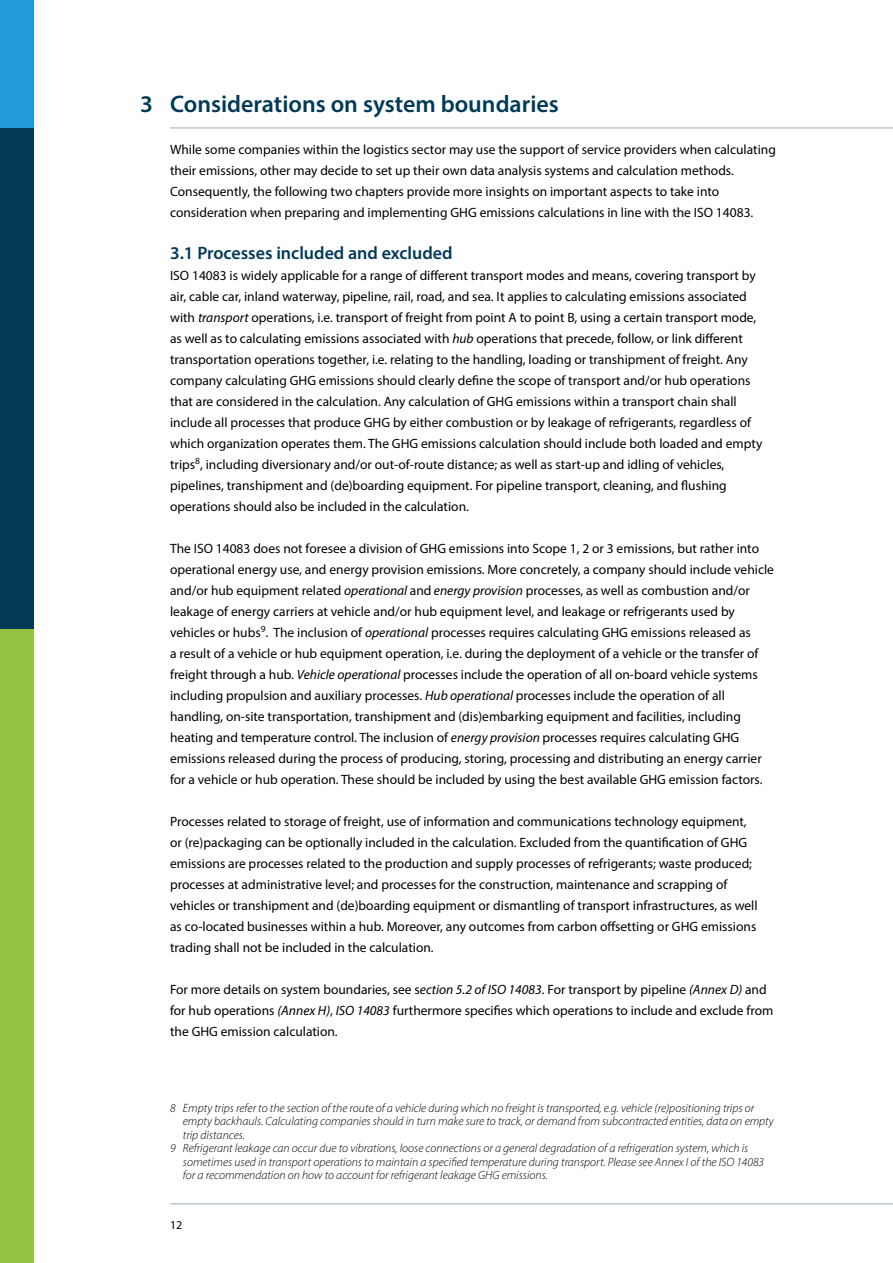
<style>
.page{position:relative;width:893px;height:1263px;background:#fff}
.page>*{position:absolute;margin:0;border:0;box-sizing:border-box;transform-origin:0 0}
.t1{font:600 24px "Myriad Pro";color:#013a57}
.t2{font:600 18px "Myriad Pro";color:#013a57}
.t3{font:13.5px/21px "Myriad Pro";color:#000}
.t4{font:italic 300 12px "Myriad Pro";color:#000}
.t5{font:12px "Myriad Pro";color:#000}
.s1{font-style:italic}
</style>
<div class="page">
<div style="left:0;top:128px;width:34px;height:501px;background:#043a56"></div>
<div style="left:0;top:629px;width:34px;height:634px;background:#94c242"></div>
<div style="left:0;top:0;width:34px;height:128px;background:#209bd8"></div>
<hr style="left:170px;top:1203px;width:723px;height:1px;background:#9ab0bc">
<hr style="left:170px;top:128px;width:723px;height:1px;background:#9ab0bc">
<h1 class="t1" style="left:140px;top:88px;width:14px">3</h1>
<h1 class="t1" style="left:170px;top:88px;width:390px">Considerations on system boundaries</h1>
<p class="t3" style="left:170px;top:138px;width:607px">While some companies within the logistics sector may use the support of service providers when calculating their emissions, other may decide to set up their own data analysis systems and calculation methods.<br>Consequently, the following two chapters provide more insights on important aspects to take into consideration when preparing and implementing GHG emissions calculations in line with the ISO 14083.</p>
<h2 class="t2" style="left:170px;top:241px;width:284px">3.1 Processes included and excluded</h2>
<p class="t3" style="left:170px;top:264px;width:594px">ISO 14083 is widely applicable for a range of different transport modes and means, covering transport by air, cable car, inland waterway, pipeline, rail, road, and sea. It applies to calculating emissions associated with <span class="s1">transport</span> operations, i.e. transport of freight from point A to point B, using a certain transport mode, as well as to calculating emissions associated with <span class="s1">hub</span> operations that precede, follow, or link different transportation operations together, i.e. relating to the handling, loading or transhipment of freight. Any company calculating GHG emissions should clearly define the scope of transport and/or hub operations that are considered in the calculation. Any calculation of GHG emissions within a transport chain shall include all processes that produce GHG by either combustion or by leakage of refrigerants, regardless of which organization operates them. The GHG emissions calculation should include both loaded and empty trips<sup>8</sup>, including diversionary and/or out-of-route distance; as well as start-up and idling of vehicles, pipelines, transhipment and (de)boarding equipment. For pipeline transport, cleaning, and flushing operations should also be included in the calculation.</p>
<p class="t3" style="left:170px;top:537px;width:605px">The ISO 14083 does not foresee a division of GHG emissions into Scope 1, 2 or 3 emissions, but rather into operational energy use, and energy provision emissions. More concretely, a company should include vehicle and/or hub equipment related <span class="s1">operational</span> and <span class="s1">energy provision</span> processes, as well as combustion and/or leakage of energy carriers at vehicle and/or hub equipment level, and leakage or refrigerants used by vehicles or hubs<sup>9</sup>. The inclusion of <span class="s1">operational</span> processes requires calculating GHG emissions released as<br>a result of a vehicle or hub equipment operation, i.e. during the deployment of a vehicle or the transfer of freight through a hub. <span class="s1">Vehicle operational</span> processes include the operation of all on-board vehicle systems including propulsion and auxiliary processes. <span class="s1">Hub operational</span> processes include the operation of all handling, on-site transportation, transhipment and (dis)embarking equipment and facilities, including heating and temperature control. The inclusion of <span class="s1">energy provision</span> processes requires calculating GHG emissions released during the process of producing, storing, processing and distributing an energy carrier for a vehicle or hub operation. These should be included by using the best available GHG emission factors.</p>
<p class="t3" style="left:170px;top:810px;width:589px">Processes related to storage of freight, use of information and communications technology equipment, or (re)packaging can be optionally included in the calculation. Excluded from the quantification of GHG emissions are processes related to the production and supply processes of refrigerants; waste produced; processes at administrative level; and processes for the construction, maintenance and scrapping of vehicles or transhipment and (de)boarding equipment or dismantling of transport infrastructures, as well as co-located businesses within a hub. Moreover, any outcomes from carbon offsetting or GHG emissions trading shall not be included in the calculation.</p>
<p class="t3" style="left:170px;top:978px;width:605px">For more details on system boundaries, see s<span class="s1">ection 5.2 of ISO 14083</span>. For transport by pipeline <span class="s1">(Annex D)</span> and for hub operations <span class="s1">(Annex H)</span>, <span class="s1">ISO 14083</span> furthermore specifies which operations to include and exclude from the GHG emission calculation.</p>
<p class="t4" style="left:170px;top:1100px;width:586px">8 Empty trips refer to the section of the route of a vehicle during which no freight is transported, e.g. vehicle (re)positioning trips or</p>
<p class="t4" style="left:183px;top:1114px;width:592px">empty backhauls. Calculating companies should in turn make sure to track, or demand from subcontracted entities, data on empty</p>
<p class="t4" style="left:183px;top:1127px;width:64px">trip distances.</p>
<p class="t4" style="left:170px;top:1141px;width:580px">9 Refrigerant leakage can occur due to vibrations, loose connections or a general degradation of a refrigeration system, which is</p>
<p class="t4" style="left:183px;top:1154px;width:583px">sometimes used in transport operations to maintain a specified temperature during transport. Please see Annex I of the ISO 14083</p>
<p class="t4" style="left:183px;top:1168px;width:367px">for a recommendation on how to account for refrigerant leakage GHG emissions.</p>
<p class="t5" style="left:170px;top:1218px;width:14px">12</p>
</div>
